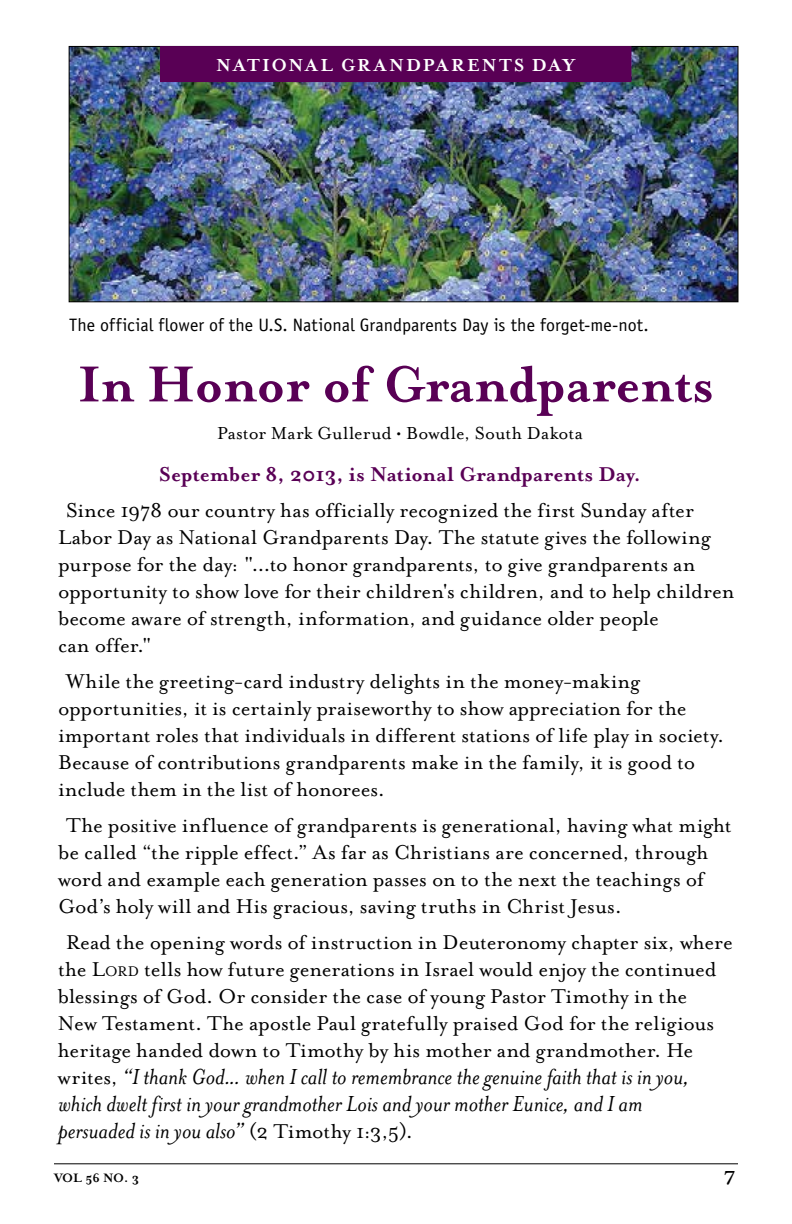
<style>
.page{position:relative;width:792px;height:1224px;background:#fff}
.page>*{position:absolute;margin:0;border:0;box-sizing:border-box;transform-origin:0 0}
.t1{font:700 58px "Mrs Eaves";letter-spacing:-.005em;color:#590055}
.t2{font:30px "Mrs Eaves All Small Caps";color:#000}
.t3{font:italic 25px/27px "Mrs Eaves";color:#000}
.t4{font:23px/27px "Mrs Eaves Roman";color:#000}
.t5{font:700 23px "Mrs Eaves";color:#590055}
.t6{font:20px "Mrs Eaves Roman";letter-spacing:.01em;color:#000}
.t7{font:700 20px "Mrs Eaves";letter-spacing:.095em;color:#fff}
.t8{font:18px "Officina Sans";letter-spacing:.005em;color:#000}
.t9{font:700 14px "Mrs Eaves";letter-spacing:-.015em;color:#000}
.s1{font-style:inherit}
.s2{font-size:16.2px}
.s3{font-family:"Mrs Eaves Roman";font-style:normal;font-size:23px}
</style>
<div class="page">
<hr style="left:54px;top:1163px;width:684px;height:1px;background:#000">
<img style="left:71px;top:48px;width:665px;height:252px">
<div style="left:161px;top:47px;width:469px;height:34px;background:#590055"></div>
<div style="left:160px;top:46px;width:471px;height:36px;border:2px solid #590055"></div>
<p class="t7" style="left:216px;top:54px;width:361px">NATIONAL GRANDPARENTS DAY</p>
<p class="t8" style="left:69px;top:315px;width:581px">The official flower of the U.S. National Grandparents Day is the forget-me-not.</p>
<h1 class="t1" style="left:78px;top:351px;width:638px">In Honor of Grandparents</h1>
<p class="t6" style="left:217px;top:423px;width:367px">Pastor Mark Gullerud • Bowdle, South Dakota</p>
<p class="t5" style="left:159px;top:461px;width:483px">September 8, 2013, is National Grandparents Day.</p>
<p class="t4" style="left:58px;top:497px;width:678px;text-indent:8px">Since 1978 our country has officially recognized the first Sunday after Labor Day as National Grandparents Day. The statute gives the following purpose for the day: "...to honor grandparents, to give grandparents an opportunity to show love for their children's children, and to help children become aware of strength, information, and guidance older people<br>can offer."</p>
<p class="t4" style="left:58px;top:668px;width:668px;text-indent:8px">While the greeting-card industry delights in the money-making opportunities, it is certainly praiseworthy to show appreciation for the important roles that individuals in different stations of life play in society.<br>Because of contributions grandparents make in the family, it is good to include them in the list of honorees.</p>
<p class="t4" style="left:58px;top:812px;width:675px;text-indent:8px">The positive influence of grandparents is generational, having what might be called “the ripple effect.” As far as Christians are concerned, through word and example each generation passes on to the next the teachings of God’s holy will and His gracious, saving truths in Christ Jesus.</p>
<p class="t4" style="left:58px;top:929px;width:676px;text-indent:8px">Read the opening words of instruction in Deuteronomy chapter six, where the <span class="s1">L</span><span class="s2">ord</span> tells how future generations in Israel would enjoy the continued blessings of God. Or consider the case of young Pastor Timothy in the<br>New Testament. The apostle Paul gratefully praised God for the religious heritage handed down to Timothy by his mother and grandmother. He</p>
<p class="t3" style="left:58px;top:1063px;width:633px"><span class="s3">writes,</span> “I thank God... when I call to remembrance the genuine faith that is in you, which dwelt first in your grandmother Lois and your mother Eunice, and I am persuaded is in you also” <span class="s3">(2 Timothy 1:3,5).</span></p>
<p class="t9" style="left:54px;top:1170px;width:87px">VOL 56 NO. 3</p>
<h2 class="t2" style="left:723px;top:1164px;width:14px">7</h2>
</div>
